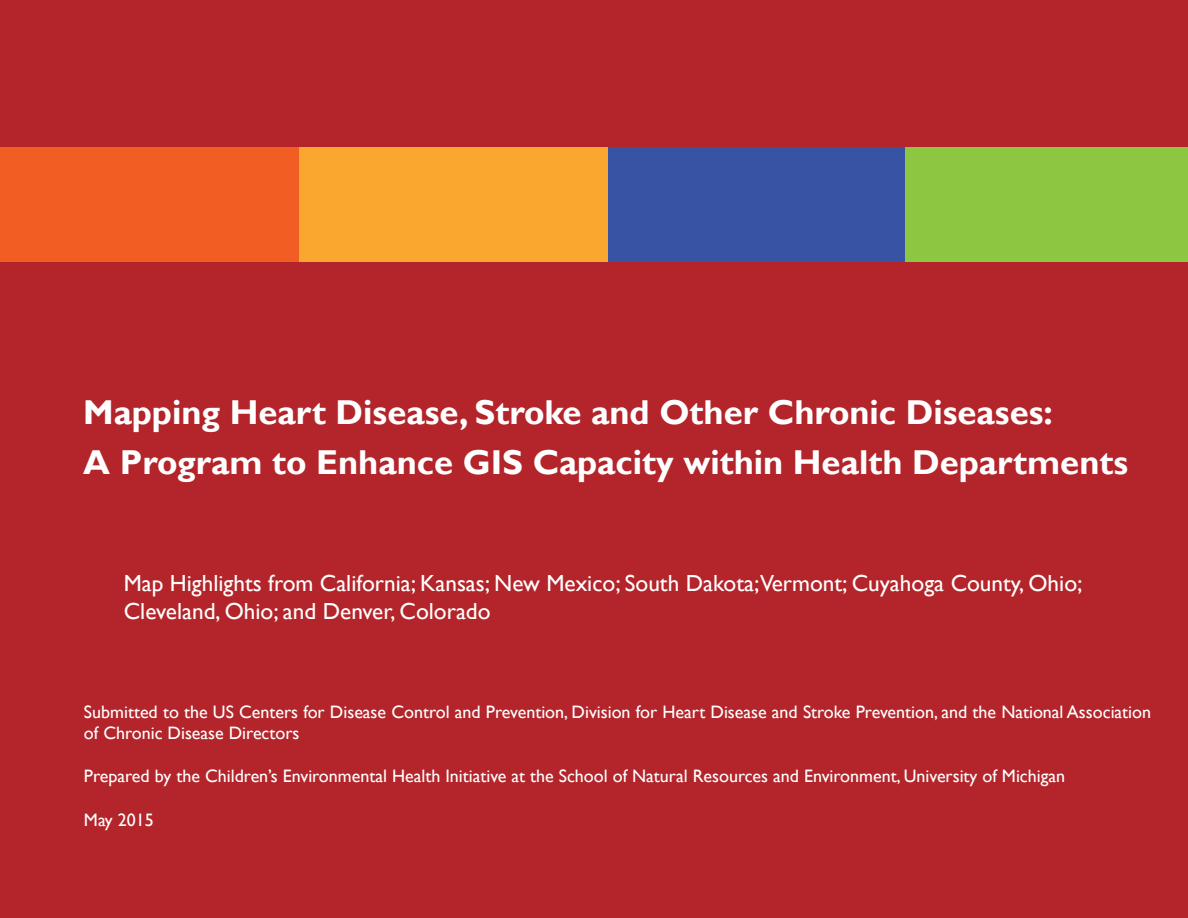
<style>
.page{position:relative;width:1188px;height:918px;background:#b3252a}
.page>*{position:absolute;margin:0;border:0;box-sizing:border-box;transform-origin:0 0}
.t1{font:700 34.5px/49.5px "Gill Sans";color:#fff}
.t2{font:23.25px/27.9px "Gill Sans";color:#fff}
.t3{font:18px/21.6px "Gill Sans";color:#fff}
</style>
<div class="page">
<div style="left:905px;top:148px;width:283px;height:114px;background:#8dc640"></div>
<div style="left:299px;top:148px;width:309px;height:114px;background:#faa730"></div>
<div style="left:608px;top:148px;width:297px;height:114px;background:#3953a4"></div>
<div style="left:0;top:148px;width:299px;height:114px;background:#f15d22"></div>
<h1 class="t1" style="left:83px;top:389px;width:1046px">Mapping Heart Disease, Stroke and Other Chronic Diseases:<br>A Program to Enhance GIS Capacity within Health Departments</h1>
<p class="t2" style="left:124px;top:570px;width:960px">Map Highlights from California; Kansas; New Mexico; South Dakota;Vermont; Cuyahoga County, Ohio;<br>Cleveland, Ohio; and Denver, Colorado</p>
<p class="t3" style="left:84px;top:701px;width:1069px">Submitted to the US Centers for Disease Control and Prevention, Division for Heart Disease and Stroke Prevention, and the National Association of Chronic Disease Directors</p>
<p class="t3" style="left:84px;top:766px;width:983px">Prepared by the Children’s Environmental Health Initiative at the School of Natural Resources and Environment, University of Michigan</p>
<p class="t3" style="left:84px;top:809px;width:71px">May 2015</p>
</div>
